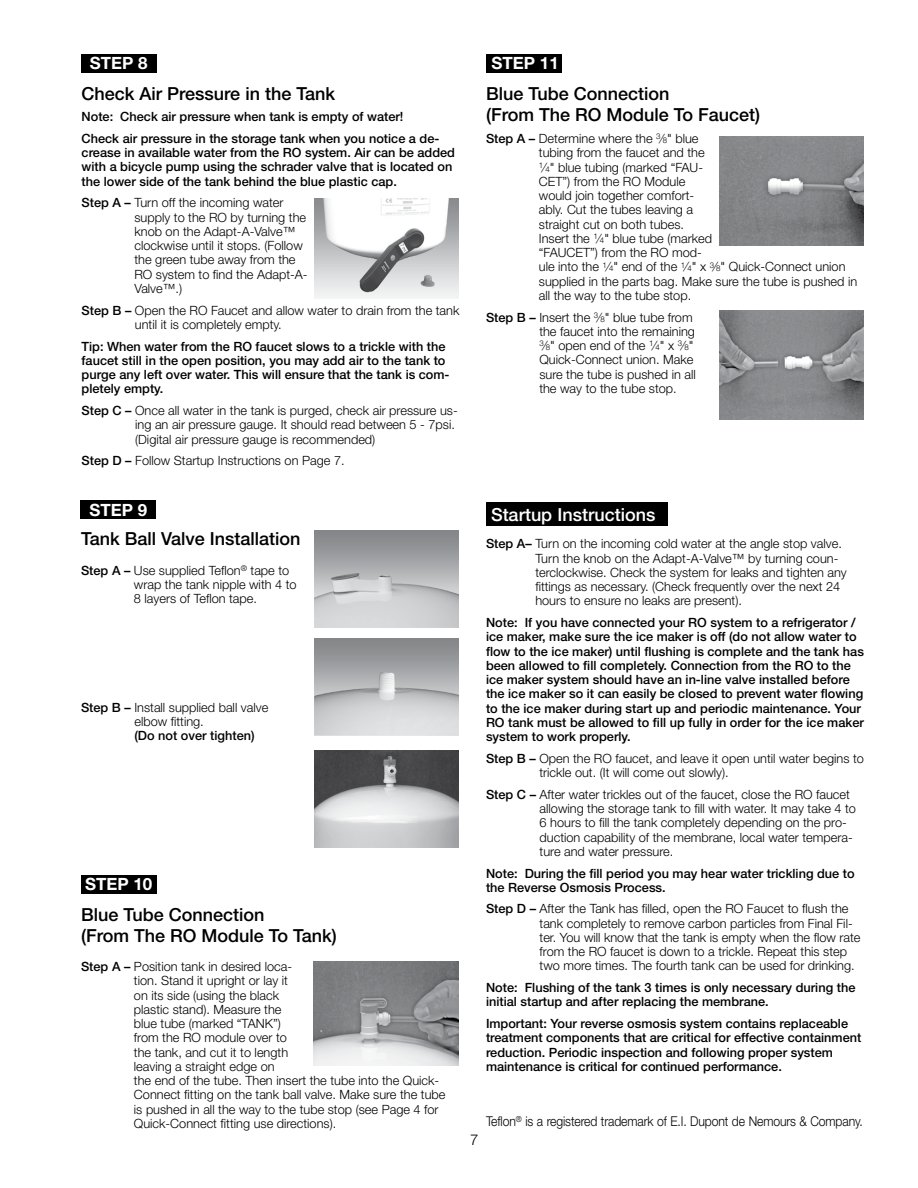
<style>
.page{position:relative;width:918px;height:1188px;background:#fff}
.page>*{position:absolute;margin:0;border:0;box-sizing:border-box;transform-origin:0 0}
.t1{font:500 18px/21px "Helvetica Neue LT Std";color:#000}
.t2{font:500 18px "Helvetica Neue LT Std";color:#fff}
.t3{font:700 16.95px "Helvetica Neue LT Std";color:#fff}
.t4{font:300 15px "Helvetica Neue LT Std";color:#000}
.t5{font:300 13.5px "Helvetica Neue LT Std";letter-spacing:-.01em;color:#000;scale:.9 1}
.t6{font:300 12.75px/14.2px "Helvetica Neue LT Std";color:#000}
.t7{font:500 12.75px/14.2px "Helvetica Neue LT Std";color:#000}
.s1{font-weight:500}
.s2{font-size:7.95px}
</style>
<div class="page">
<div style="left:81px;top:500px;width:75px;height:19px;background:#000"></div>
<img style="left:314px;top:962px;width:144px;height:104px">
<div style="left:81px;top:875px;width:76px;height:19px;background:#000"></div>
<img style="left:315px;top:531px;width:144px;height:96px">
<img style="left:315px;top:639px;width:144px;height:96px">
<img style="left:315px;top:750px;width:144px;height:97px">
<img style="left:719px;top:137px;width:145px;height:108px">
<img style="left:719px;top:311px;width:145px;height:108px">
<div style="left:486px;top:54px;width:76px;height:19px;background:#000"></div>
<div style="left:486px;top:502px;width:181px;height:23px;background:#000"></div>
<div style="left:81px;top:54px;width:76px;height:19px;background:#000"></div>
<img style="left:314px;top:198px;width:145px;height:100px">
<h2 class="t3" style="left:90px;top:53px;width:59px">STEP 8</h2>
<h1 class="t1" style="left:82px;top:82px;width:255px">Check Air Pressure in the Tank</h1>
<p class="t7" style="left:82px;top:106px;width:359px;line-height:21.8px">Note: Check air pressure when tank is empty of water!<br>Check air pressure in the storage tank when you notice a de-</p>
<p class="t7" style="left:82px;top:145px;width:375px">crease in available water from the RO system. Air can be added with a bicycle pump using the schrader valve that is located on the lower side of the tank behind the blue plastic cap.</p>
<p class="t6" style="left:134px;top:195px;width:175px;text-indent:-53px"><span class="s1">Step A –</span> Turn off the incoming water supply to the RO by turning the knob on the Adapt-A-Valve™ clockwise until it stops. (Follow the green tube away from the<br>RO system to find the Adapt-A-<br>Valve™.)</p>
<p class="t6" style="left:135px;top:303px;width:326px;text-indent:-53px"><span class="s1">Step B –</span> Open the RO Faucet and allow water to drain from the tank until it is completely empty.</p>
<p class="t7" style="left:82px;top:339px;width:370px">Tip: When water from the RO faucet slows to a trickle with the faucet still in the open position, you may add air to the tank to purge any left over water. This will ensure that the tank is com&shy;pletely empty.</p>
<p class="t6" style="left:135px;top:403px;width:324px;text-indent:-54px"><span class="s1">Step C –</span> Once all water in the tank is purged, check air pressure us&shy;ing an air pressure gauge. It should read between 5 - 7psi. (Digital air pressure gauge is recommended)</p>
<p class="t6" style="left:82px;top:453px;width:262px"><span class="s1">Step D –</span> Follow Startup Instructions on Page 7.</p>
<h2 class="t3" style="left:492px;top:53px;width:69px">STEP 11</h2>
<h1 class="t1" style="left:486px;top:83px;width:276px">Blue Tube Connection<br>(From The RO Module To Faucet)</h1>
<p class="t6" style="left:539px;top:131px;width:320px;text-indent:-53px"><span class="s1">Step A –</span> Determine where the <sup>3</sup>⁄<span class="s2">8</span>" blue<br>tubing from the faucet and the<br><sup>1</sup>⁄<span class="s2">4</span>" blue tubing (marked “FAU-<br>CET”) from the RO Module<br>would join together comfort-<br>ably. Cut the tubes leaving a<br>straight cut on both tubes.<br>Insert the <sup>1</sup>⁄<span class="s2">4</span>" blue tube (marked<br>“FAUCET”) from the RO mod-<br>ule into the <sup>1</sup>⁄<span class="s2">4</span>" end of the <sup>1</sup>⁄<span class="s2">4</span>" x <sup>3</sup>⁄<span class="s2">8</span>" Quick-Connect union supplied in the parts bag. Make sure the tube is pushed in all the way to the tube stop.</p>
<p class="t6" style="left:539px;top:310px;width:158px;text-indent:-53px"><span class="s1">Step B –</span> Insert the <sup>3</sup>⁄<span class="s2">8</span>" blue tube from the faucet into the remaining<br><sup>3</sup>⁄<span class="s2">8</span>" open end of the <sup>1</sup>⁄<span class="s2">4</span>" x <sup>3</sup>⁄<span class="s2">8</span>"<br>Quick-Connect union. Make sure the tube is pushed in all the way to the tube stop.</p>
<h2 class="t3" style="left:90px;top:499px;width:59px">STEP 9</h2>
<h1 class="t1" style="left:81px;top:528px;width:221px">Tank Ball Valve Installation</h1>
<p class="t6" style="left:134px;top:563px;width:164px;text-indent:-53px"><span class="s1">Step A –</span> Use supplied Teflon<sup>®</sup> tape to wrap the tank nipple with 4 to<br>8 layers of Teflon tape.</p>
<p class="t6" style="left:134px;top:700px;width:135px;text-indent:-53px"><span class="s1">Step B –</span> Install supplied ball valve elbow fitting.</p>
<p class="t7" style="left:134px;top:729px;width:122px">(Do not over tighten)</p>
<h2 class="t3" style="left:85px;top:874px;width:69px">STEP 10</h2>
<h1 class="t1" style="left:81px;top:904px;width:257px">Blue Tube Connection<br>(From The RO Module To Tank)</h1>
<p class="t6" style="left:134px;top:959px;width:313px;text-indent:-53px"><span class="s1">Step A –</span> Position tank in desired loca-<br>tion. Stand it upright or lay it<br>on its side (using the black<br>plastic stand). Measure the<br>blue tube (marked “TANK”)<br>from the RO module over to<br>the tank, and cut it to length<br>leaving a straight edge on<br>the end of the tube. Then insert the tube into the Quick-Connect fitting on the tank ball valve. Make sure the tube is pushed in all the way to the tube stop (see Page 4 for Quick-Connect fitting use directions).</p>
<h1 class="t2" style="left:491px;top:504px;width:166px">Startup Instructions</h1>
<p class="t6" style="left:535px;top:536px;width:313px;text-indent:-49px"><span class="s1">Step A–</span> Turn on the incoming cold water at the angle stop valve.<br>Turn the knob on the Adapt-A-Valve™ by turning coun&shy;terclockwise. Check the system for leaks and tighten any fittings as necessary. (Check frequently over the next 24 hours to ensure no leaks are present).</p>
<p class="t7" style="left:486px;top:615px;width:379px">Note: If you have connected your RO system to a refrigerator / ice maker, make sure the ice maker is off (do not allow water to flow to the ice maker) until flushing is complete and the tank has been allowed to fill completely. Connection from the RO to the ice maker system should have an in-line valve installed before the ice maker so it can easily be closed to prevent water flowing to the ice maker during start up and periodic maintenance. Your RO tank must be allowed to fill up fully in order for the ice maker system to work properly.</p>
<p class="t6" style="left:539px;top:751px;width:326px;text-indent:-53px"><span class="s1">Step B –</span> Open the RO faucet, and leave it open until water begins to trickle out. (It will come out slowly).</p>
<p class="t6" style="left:540px;top:787px;width:318px;text-indent:-54px"><span class="s1">Step C –</span> After water trickles out of the faucet, close the RO faucet allowing the storage tank to fill with water. It may take 4 to 6 hours to fill the tank completely depending on the pro&shy;duction capability of the membrane, local water tempera&shy;ture and water pressure.</p>
<p class="t7" style="left:486px;top:866px;width:370px">Note: During the fill period you may hear water trickling due to the Reverse Osmosis Process.</p>
<p class="t6" style="left:540px;top:902px;width:322px;text-indent:-54px"><span class="s1">Step D –</span> After the Tank has filled, open the RO Faucet to flush the tank completely to remove carbon particles from Final Fil&shy;ter. You will know that the tank is empty when the flow rate from the RO faucet is down to a trickle. Repeat this step two more times. The fourth tank can be used for drinking.</p>
<p class="t7" style="left:486px;top:980px;width:371px">Note: Flushing of the tank 3 times is only necessary during the initial startup and after replacing the membrane.</p>
<p class="t7" style="left:486px;top:1016px;width:377px">Important: Your reverse osmosis system contains replaceable treatment components that are critical for effective containment reduction. Periodic inspection and following proper system maintenance is critical for continued performance.</p>
<p class="t4" style="left:470px;top:1130px;width:10px">7</p>
<p class="t5" style="left:486px;top:1113px;width:420px">Teflon<sup>®</sup> is a registered trademark of E.I. Dupont de Nemours &amp; Company.</p>
</div>
